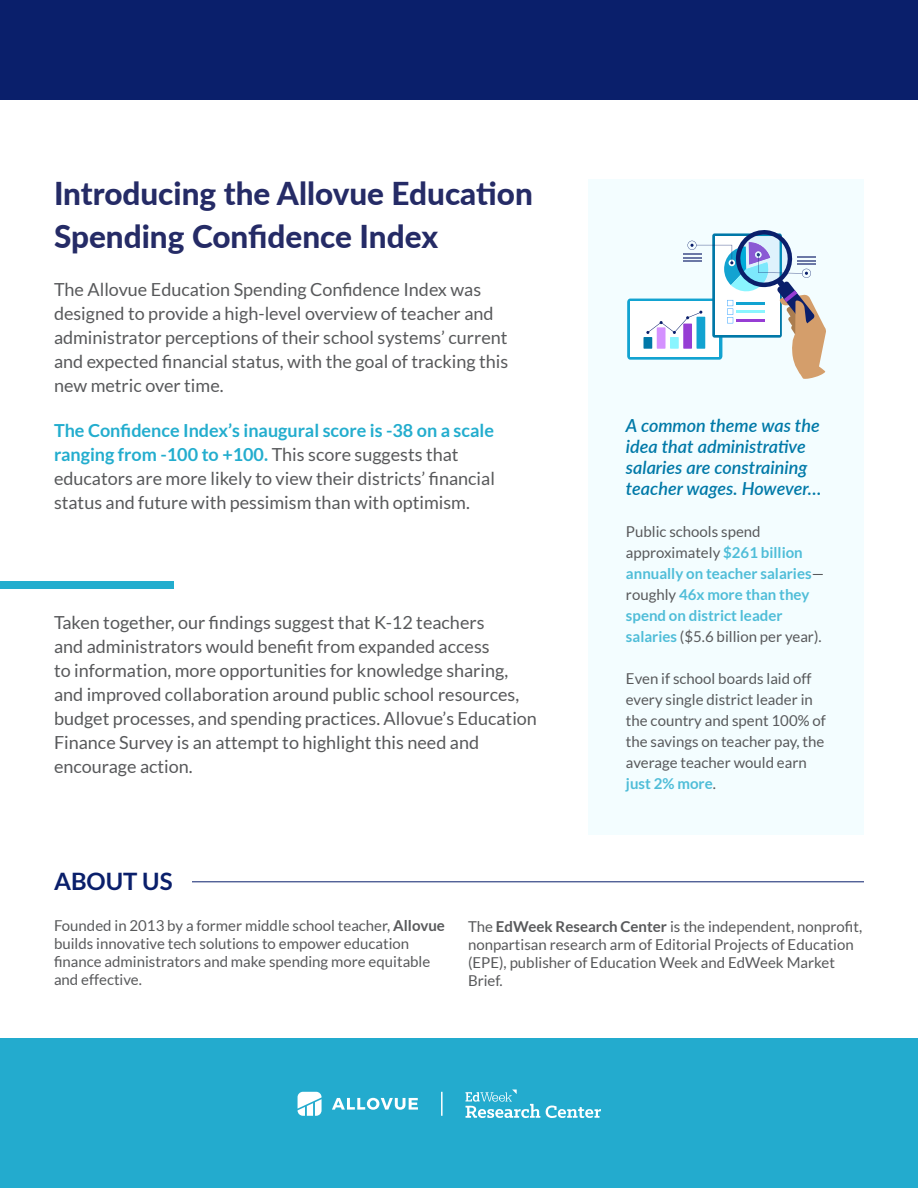
<style>
.page{position:relative;width:918px;height:1188px;background:#fff}
.page>*{position:absolute;margin:0;border:0;box-sizing:border-box;transform-origin:0 0}
.t1{font:800 31.5px/43.5px "Lato";color:#252b66}
.t2{font:700 24px "Lato";color:#0a1f6b}
.t3{font:18px/24px "Lato";color:#58595b}
.t4{font:italic 600 18px/21px "Lato";color:#0079a8}
.t5{font:15px/18px "Lato";color:#58595b}
.t6{font:700 15px/21px "Lato";color:#4fbdd8}
.s1{font-weight:700;color:#23adce}
.s2{font-weight:400;color:#58595b}
.s3{font-weight:700;color:#4fbdd8}
.s4{font-weight:700}
</style>
<div class="page">
<div style="left:588px;top:179px;width:276px;height:656px;background:#f3fdff"></div>
<div style="left:0;top:582px;width:174px;height:7px;background:#23adce"></div>
<div style="left:0;top:0;width:918px;height:100px;background:#0a1f6b"></div>
<hr style="left:192px;top:882px;width:672px;height:1px;background:#0a1f6b">
<div style="left:0;top:1039px;width:918px;height:149px;background:#23abce"></div>
<svg style="left:465px;top:1090px;width:75px;height:28px"></svg>
<svg style="left:546px;top:1105px;width:55px;height:13px"></svg>
<svg style="left:332px;top:1098px;width:86px;height:12px"></svg>
<svg style="left:298px;top:1092px;width:24px;height:24px"></svg>
<hr style="left:441px;top:1092px;width:2px;height:24px;background:#fff">
<svg style="left:627px;top:230px;width:199px;height:149px"></svg>
<h1 class="t1" style="left:54px;top:170px;width:480px">Introducing the Allovue Education<br>Spending Confidence Index</h1>
<p class="t3" style="left:54px;top:278px;width:456px">The Allovue Education Spending Confidence Index was designed to provide a high-level overview of teacher and administrator perceptions of their school systems’ current and expected financial status, with the goal of tracking this new metric over time.</p>
<p class="t3" style="left:54px;top:419px;width:442px"><span class="s1">The Confidence Index’s inaugural score is -38 on a scale ranging from -100 to +100.</span> This score suggests that educators are more likely to view their districts’ financial status and future with pessimism than with optimism.</p>
<p class="t3" style="left:54px;top:611px;width:485px">Taken together, our findings suggest that K-12 teachers<br>and administrators would benefit from expanded access<br>to information, more opportunities for knowledge sharing, and improved collaboration around public school resources, budget processes, and spending practices. Allovue’s Education Finance Survey is an attempt to highlight this need and encourage action.</p>
<h2 class="t2" style="left:54px;top:867px;width:120px">ABOUT US</h2>
<p class="t4" style="left:626px;top:415px;width:197px">A common theme was the idea that administrative salaries are constraining teacher wages. However…</p>
<p class="t6" style="left:626px;top:521px;width:200px"><span class="s2">Public schools spend approximately</span> $261 billion annually on teacher salaries<span class="s2">— roughly</span> 46x more than they spend on district leader salaries <span class="s2">($5.6 billion per year).</span></p>
<p class="t5" style="left:626px;top:668px;width:201px;line-height:21px">Even if school boards laid off every single district leader in the country and spent 100% of the savings on teacher pay, the average teacher would earn <span class="s3">just 2% more</span>.</p>
<p class="t5" style="left:54px;top:916px;width:392px">Founded in 2013 by a former middle school teacher, <span class="s4">Allovue </span>builds innovative tech solutions to empower education finance administrators and make spending more equitable and effective.</p>
<p class="t5" style="left:468px;top:917px;width:396px">The <span class="s4">EdWeek Research Center</span> is the independent, nonprofit, nonpartisan research arm of Editorial Projects of Education (EPE), publisher of Education Week and EdWeek Market Brief.</p>
</div>
